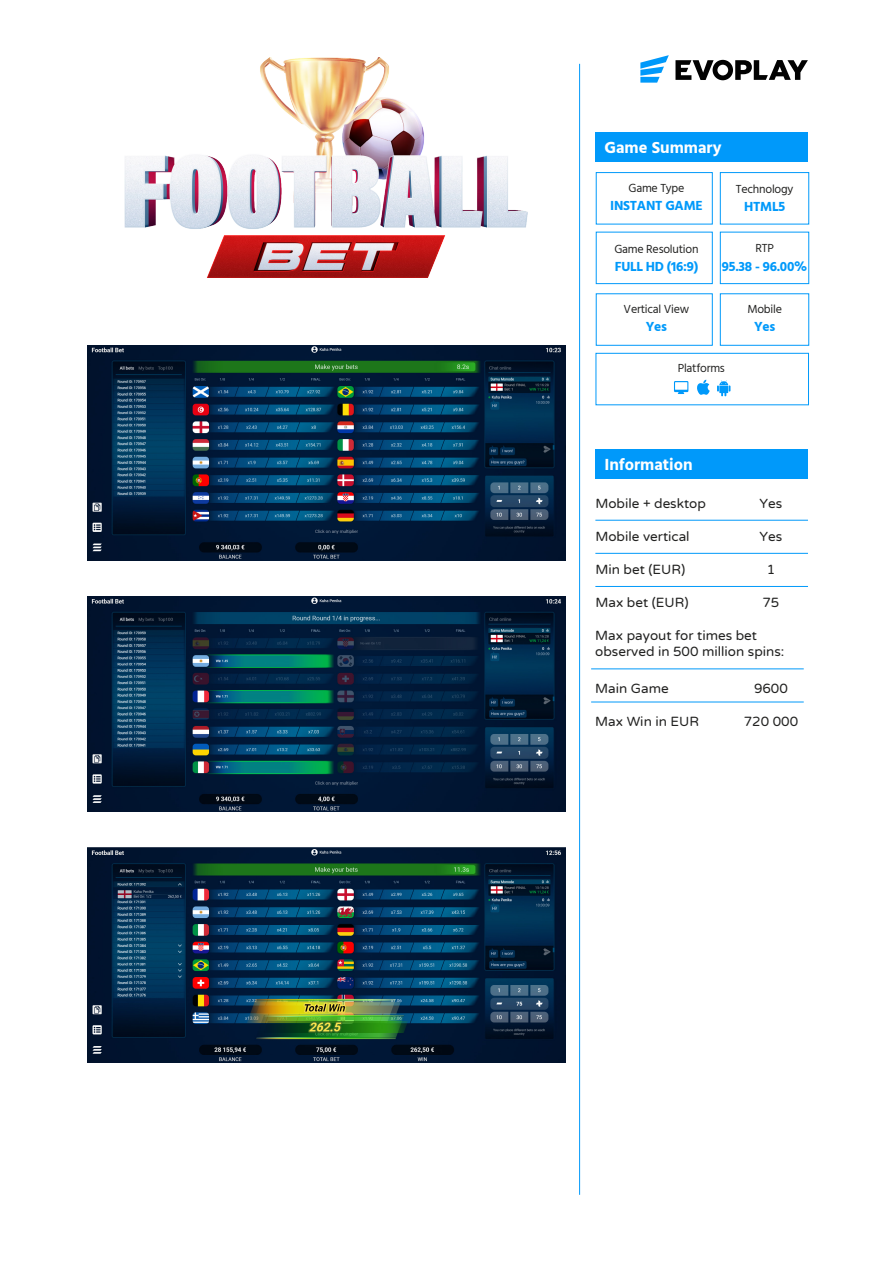
<style>
.page{position:relative;width:893px;height:1263px;background:#fff}
.page>*{position:absolute;margin:0;border:0;box-sizing:border-box;transform-origin:0 0}
.t1{font:700 16.5px "Hind";color:#fff}
.t2{font:13.5px/16.2px "Varela Round";color:#222221}
.t3{font:700 13.5px "Hind";letter-spacing:-.02em;color:#0099fa}
.t4{font:12px "Hind";letter-spacing:-.02em;color:#222221}
</style>
<div class="page">
<hr style="left:579px;top:64px;width:1px;height:1131px;background:#0099fa">
<svg style="left:640px;top:55px;width:29px;height:28px"></svg>
<svg style="left:675px;top:60px;width:133px;height:20px"></svg>
<div style="left:595px;top:132px;width:213px;height:30px;background:#0099fa"></div>
<div style="left:595px;top:449px;width:213px;height:30px;background:#0099fa"></div>
<div style="left:720px;top:172px;width:89px;height:52px;border:1px solid #0099fa"></div>
<div style="left:596px;top:172px;width:117px;height:52px;border:1px solid #0099fa"></div>
<div style="left:720px;top:232px;width:89px;height:52px;border:1px solid #0099fa"></div>
<div style="left:596px;top:232px;width:117px;height:52px;border:1px solid #0099fa"></div>
<div style="left:720px;top:293px;width:89px;height:53px;border:1px solid #0099fa"></div>
<div style="left:596px;top:293px;width:117px;height:53px;border:1px solid #0099fa"></div>
<div style="left:596px;top:353px;width:213px;height:52px;border:1px solid #0099fa"></div>
<hr style="left:595px;top:520px;width:213px;height:1px;background:#0099fa">
<hr style="left:595px;top:553px;width:213px;height:1px;background:#0099fa">
<hr style="left:595px;top:586px;width:213px;height:1px;background:#0099fa">
<svg style="left:717px;top:380px;width:13px;height:17px"></svg>
<svg style="left:697px;top:380px;width:13px;height:15px"></svg>
<div style="left:674px;top:381px;width:14px;height:11px;background:#0099fa"></div>
<div style="left:675px;top:382px;width:12px;height:8px;background:#fff"></div>
<svg style="left:678px;top:392px;width:6px;height:2px"></svg>
<img style="left:125px;top:58px;width:403px;height:219px">
<hr style="left:591px;top:669px;width:213px;height:1px;background:#0099fa">
<hr style="left:591px;top:702px;width:213px;height:1px;background:#0099fa">
<img style="left:87px;top:346px;width:478px;height:215px">
<img style="left:87px;top:597px;width:478px;height:214px">
<img style="left:87px;top:847px;width:478px;height:215px">
<p class="t1" style="left:604px;top:137px;width:119px">Game Summary</p>
<p class="t4" style="left:628px;top:180px;width:57px">Game Type</p>
<p class="t4" style="left:736px;top:180px;width:59px">Technology</p>
<p class="t3" style="left:610px;top:198px;width:94px">INSTANT GAME</p>
<p class="t3" style="left:744px;top:198px;width:42px">HTML5</p>
<p class="t4" style="left:614px;top:241px;width:86px">Game Resolution</p>
<p class="t4" style="left:755px;top:240px;width:20px">RTP</p>
<p class="t3" style="left:615px;top:259px;width:85px">FULL HD (16:9)</p>
<p class="t3" style="left:722px;top:259px;width:87px">95.38 - 96.00%</p>
<p class="t4" style="left:624px;top:301px;width:67px">Vertical View</p>
<p class="t4" style="left:747px;top:301px;width:36px">Mobile</p>
<p class="t3" style="left:646px;top:318px;width:23px">Yes</p>
<p class="t3" style="left:754px;top:318px;width:23px">Yes</p>
<p class="t4" style="left:678px;top:360px;width:49px">Platforms</p>
<p class="t1" style="left:604px;top:454px;width:90px">Information</p>
<p class="t2" style="left:595px;top:495px;width:112px">Mobile + desktop</p>
<p class="t2" style="left:595px;top:528px;width:96px">Mobile vertical</p>
<p class="t2" style="left:595px;top:561px;width:91px">Min bet (EUR)</p>
<p class="t2" style="left:595px;top:594px;width:95px">Max bet (EUR)</p>
<p class="t2" style="left:760px;top:495px;width:24px">Yes</p>
<p class="t2" style="left:760px;top:528px;width:24px">Yes</p>
<p class="t2" style="left:767px;top:561px;width:10px">1</p>
<p class="t2" style="left:762px;top:594px;width:18px">75</p>
<p class="t2" style="left:595px;top:626px;width:191px">Max payout for times bet observed in 500 million spins:</p>
<p class="t2" style="left:754px;top:680px;width:35px">9600</p>
<p class="t2" style="left:744px;top:713px;width:56px">720 000</p>
<p class="t2" style="left:595px;top:680px;width:75px">Main Game</p>
<p class="t2" style="left:595px;top:713px;width:105px">Max Win in EUR</p>
</div>
